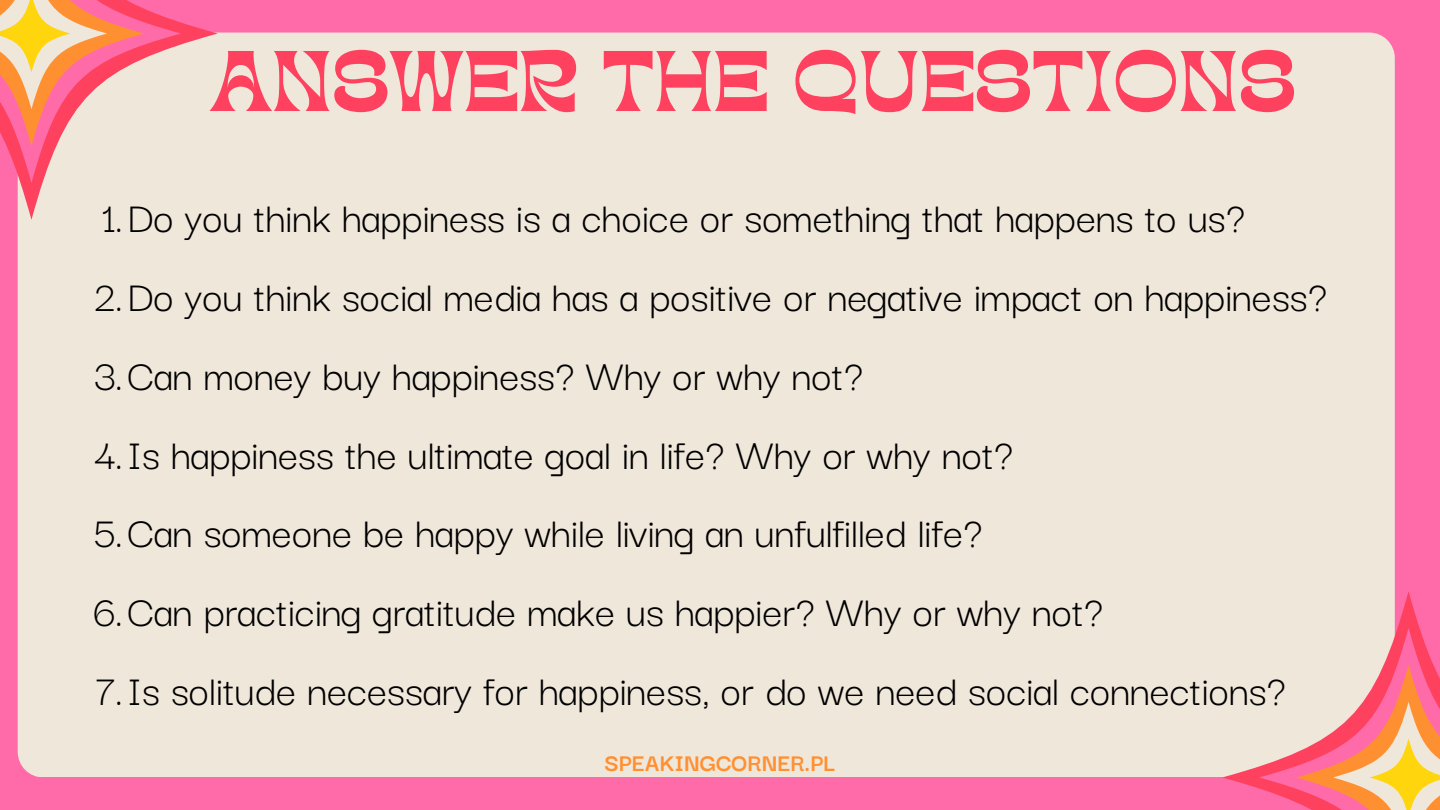
<style>
.page{position:relative;width:1440px;height:810px;background:#ff6ba8}
.page>*{position:absolute;margin:0;border:0;box-sizing:border-box;transform-origin:0 0}
.t1{font:60px "TANKINDRED Display";color:#fe415e}
.t2{font:45.2px "Darker Grotesque";color:#000}
.t3{font:700 25.9px "Darker Grotesque";color:#ff9031}
</style>
<div class="page">
<div style="left:18px;top:33px;width:1377px;height:744px;background:#f0e7db;border-radius:26px"></div>
<svg style="left:1222px;top:591px;width:198px;height:198px"></svg>
<svg style="left:1259px;top:628px;width:181px;height:182px"></svg>
<svg style="left:17px;top:22px;width:201px;height:198px"></svg>
<svg style="left:0;top:0;width:181px;height:183px"></svg>
<p class="t1" style="left:209px;top:47px;width:1088px">ANSWER THE QUESTIONS</p>
<p class="t2" style="left:102px;top:184px;width:1145px">1.Do you think happiness is a choice or something that happens to us?</p>
<p class="t2" style="left:94px;top:263px;width:1234px">2.Do you think social media has a positive or negative impact on happiness?</p>
<p class="t2" style="left:94px;top:342px;width:770px">3.Can money buy happiness? Why or why not?</p>
<p class="t2" style="left:94px;top:421px;width:921px">4.Is happiness the ultimate goal in life? Why or why not?</p>
<p class="t2" style="left:93px;top:499px;width:891px">5.Can someone be happy while living an unfulfilled life?</p>
<p class="t2" style="left:93px;top:578px;width:1012px">6.Can practicing gratitude make us happier? Why or why not?</p>
<p class="t2" style="left:95px;top:657px;width:1192px">7.Is solitude necessary for happiness, or do we need social connections?</p>
<h1 class="t3" style="left:604px;top:744px;width:233px">SPEAKINGCORNER.PL</h1>
</div>
